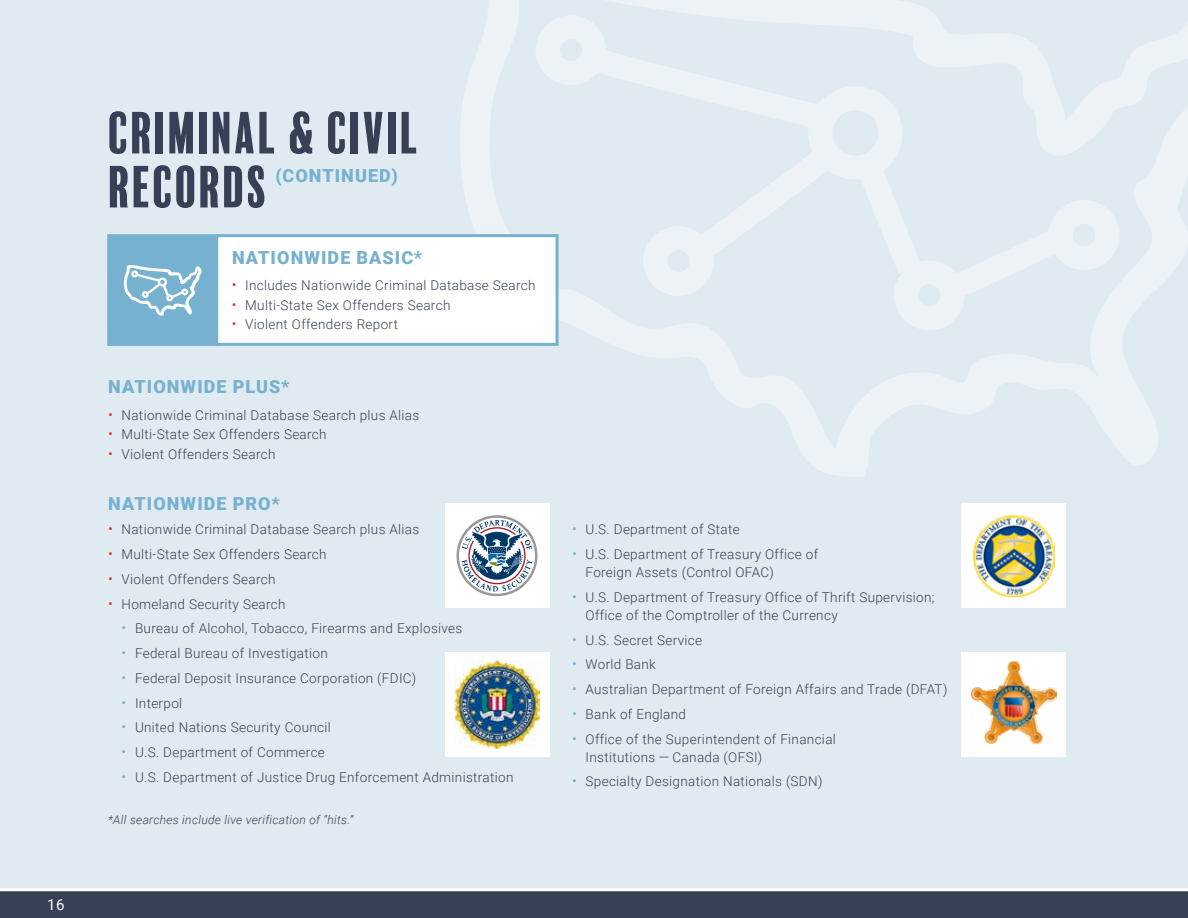
<style>
.page{position:relative;width:1188px;height:918px;background:#e0eaf1}
.page>*{position:absolute;margin:0;border:0;box-sizing:border-box;transform-origin:0 0}
.t1{font:54px/54px "Balboa Plus Fill";letter-spacing:-.015em;color:#364156}
.t2{font:900 18px "Roboto";letter-spacing:.06em;color:#76b1cf}
.t3{font:15px "Roboto";color:#fff}
.t4{font:300 13.5px/18px "Roboto";letter-spacing:.025em;color:#364156}
.t5{font:italic 300 12px "Roboto";letter-spacing:.025em;color:#364156}
.s1{font-size:15px;color:#e7332d}
.s2{font-size:15px;color:#76b1cf}
</style>
<div class="page">
<svg style="left:460px;top:0;width:728px;height:476px"></svg>
<svg style="left:536px;top:15px;width:584px;height:315px"></svg>
<div style="left:962px;top:503px;width:104px;height:105px;background:#fff"></div>
<img style="left:973px;top:515px;width:82px;height:81px">
<div style="left:962px;top:652px;width:104px;height:105px;background:#fff"></div>
<img style="left:971px;top:661px;width:86px;height:83px">
<div style="left:110px;top:236px;width:107px;height:108px;background:#76b1cf"></div>
<svg style="left:124px;top:265px;width:78px;height:51px"></svg>
<div style="left:107px;top:234px;width:112px;height:112px;border:4px solid #76b1cf"></div>
<div style="left:217px;top:236px;width:340px;height:108px;background:#fff"></div>
<div style="left:215px;top:234px;width:344px;height:112px;border:3px solid #76b1cf"></div>
<div style="left:445px;top:503px;width:105px;height:105px;background:#fff"></div>
<svg style="left:457px;top:515px;width:80px;height:81px"></svg>
<div style="left:445px;top:652px;width:105px;height:105px;background:#fff"></div>
<img style="left:455px;top:661px;width:85px;height:87px">
<div style="left:0;top:891px;width:1188px;height:27px;background:#364156"></div>
<hr style="left:0;top:888px;width:1188px;height:3px;background:#fff">
<p class="t3" style="left:47px;top:894px;width:19px">16</p>
<h1 class="t1" style="left:108px;top:106px;width:315px">CRIMINAL &amp; CIVIL<br>RECORDS</h1>
<h2 class="t2" style="left:275px;top:163px;width:124px">(CONTINUED)</h2>
<h2 class="t2" style="left:232px;top:245px;width:192px">NATIONWIDE BASIC*</h2>
<p class="t4" style="left:232px;top:276px;width:305px"><span class="s1">•</span> Includes Nationwide Criminal Database Search</p>
<p class="t4" style="left:232px;top:296px;width:220px"><span class="s1">•</span> Multi-State Sex Offenders Search</p>
<p class="t4" style="left:232px;top:315px;width:168px"><span class="s1">•</span> Violent Offenders Report</p>
<h2 class="t2" style="left:108px;top:374px;width:183px">NATIONWIDE PLUS*</h2>
<p class="t4" style="left:108px;top:405px;width:313px"><span class="s1">•</span> Nationwide Criminal Database Search plus Alias</p>
<p class="t4" style="left:108px;top:425px;width:220px"><span class="s1">•</span> Multi-State Sex Offenders Search</p>
<p class="t4" style="left:108px;top:444px;width:169px"><span class="s1">•</span> Violent Offenders Search</p>
<h2 class="t2" style="left:108px;top:491px;width:173px">NATIONWIDE PRO*</h2>
<p class="t4" style="left:108px;top:520px;width:313px"><span class="s1">•</span> Nationwide Criminal Database Search plus Alias</p>
<p class="t4" style="left:108px;top:545px;width:220px"><span class="s1">•</span> Multi-State Sex Offenders Search</p>
<p class="t4" style="left:108px;top:570px;width:169px"><span class="s1">•</span> Violent Offenders Search</p>
<p class="t4" style="left:108px;top:594px;width:179px"><span class="s1">•</span> Homeland Security Search</p>
<p class="t4" style="left:122px;top:619px;width:342px"><span class="s2">•</span> Bureau of Alcohol, Tobacco, Firearms and Explosives</p>
<p class="t4" style="left:122px;top:644px;width:208px"><span class="s2">•</span> Federal Bureau of Investigation</p>
<p class="t4" style="left:122px;top:669px;width:296px"><span class="s2">•</span> Federal Deposit Insurance Corporation (FDIC)</p>
<p class="t4" style="left:122px;top:693px;width:62px"><span class="s2">•</span> Interpol</p>
<p class="t4" style="left:122px;top:718px;width:211px"><span class="s2">•</span> United Nations Security Council</p>
<p class="t4" style="left:122px;top:743px;width:205px"><span class="s2">•</span> U.S. Department of Commerce</p>
<p class="t4" style="left:122px;top:768px;width:393px"><span class="s2">•</span> U.S. Department of Justice Drug Enforcement Administration</p>
<p class="t5" style="left:108px;top:812px;width:247px">*All searches include live verification of “hits.”</p>
<p class="t4" style="left:572px;top:520px;width:169px"><span class="s2">•</span> U.S. Department of State</p>
<p class="t4" style="left:586px;top:545px;width:234px;text-indent:-14px"><span class="s2">•</span> U.S. Department of Treasury Office of<br>Foreign Assets (Control OFAC)</p>
<p class="t4" style="left:586px;top:588px;width:351px;text-indent:-14px"><span class="s2">•</span> U.S. Department of Treasury Office of Thrift Supervision;<br>Office of the Comptroller of the Currency</p>
<p class="t4" style="left:572px;top:630px;width:132px"><span class="s2">•</span> U.S. Secret Service</p>
<p class="t4" style="left:572px;top:655px;width:85px"><span class="s2">•</span> World Bank</p>
<p class="t4" style="left:572px;top:680px;width:377px"><span class="s2">•</span> Australian Department of Foreign Affairs and Trade (DFAT)</p>
<p class="t4" style="left:572px;top:705px;width:116px"><span class="s2">•</span> Bank of England</p>
<p class="t4" style="left:586px;top:729px;width:252px;text-indent:-14px"><span class="s2">•</span> Office of the Superintendent of Financial<br>Institutions — Canada (OFSI)</p>
<p class="t4" style="left:572px;top:772px;width:252px"><span class="s2">•</span> Specialty Designation Nationals (SDN)</p>
</div>
